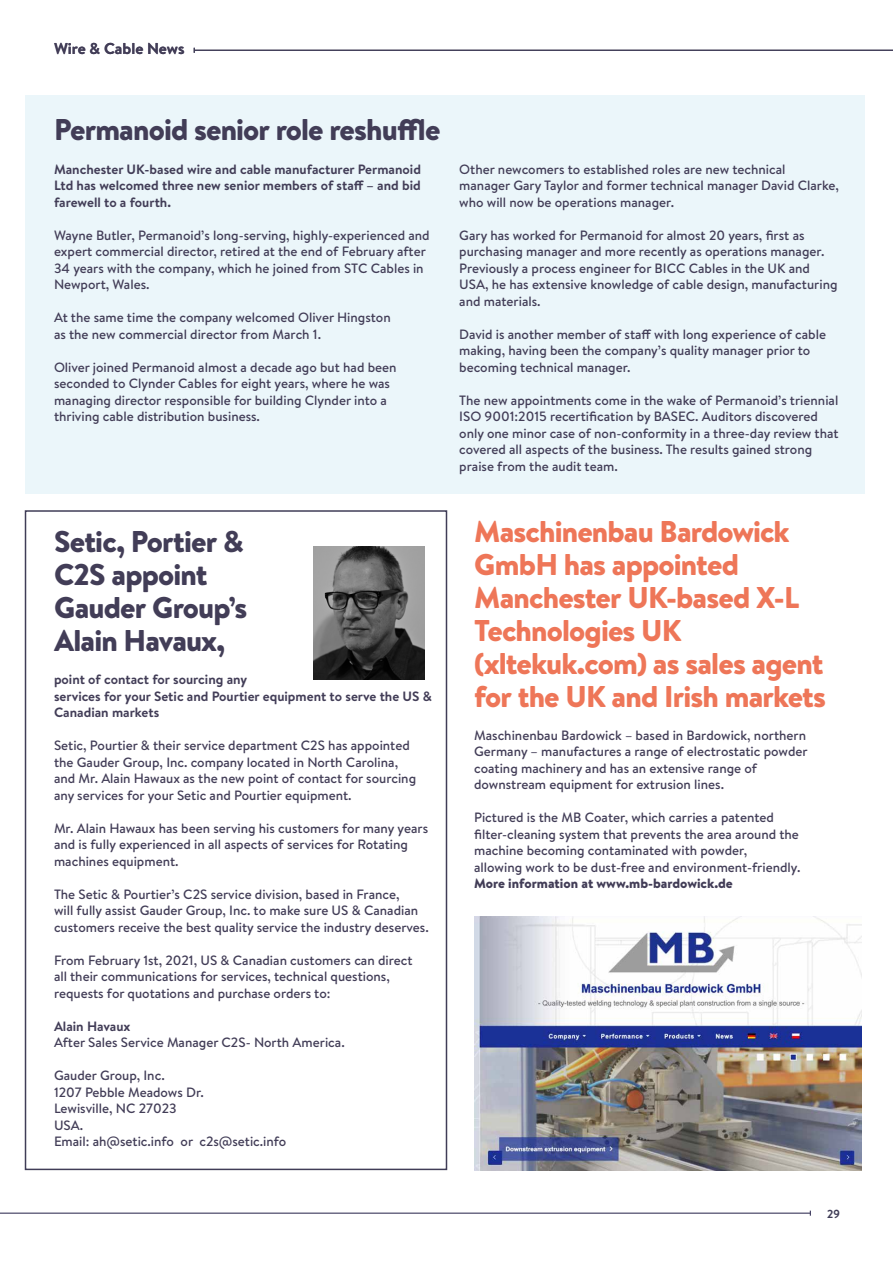
<style>
.page{position:relative;width:893px;height:1263px;background:#fff}
.page>*{position:absolute;margin:0;border:0;box-sizing:border-box;transform-origin:0 0}
.t1{font:900 30px/33px "Brandon Text";letter-spacing:-.03em;color:#ee7658}
.t2{font:900 30px/33px "Brandon Text";letter-spacing:-.03em;color:#423d57}
.t3{font:700 15.75px "Brandon Text";color:#423d57}
.t4{font:500 13.5px/16.5px "Brandon Text";color:#423d57}
.t5{font:700 13.5px/16.5px "Brandon Text";color:#423d57}
.t6{font:900 13.5px "Brandon Text";color:#423d57}
.t7{font:700 12px "Brandon Grotesque";color:#403d57}
</style>
<div class="page">
<div style="left:26px;top:96px;width:839px;height:398px;background:#ebf6fa"></div>
<img style="left:314px;top:546px;width:110px;height:133px">
<hr style="left:194px;top:50px;width:699px;height:1px;background:#403d57">
<hr style="left:0;top:1212px;width:810px;height:2px;background:#3b385c">
<div style="left:25px;top:510px;width:422px;height:660px;border:2px solid #403d57"></div>
<img style="left:474px;top:916px;width:388px;height:254px">
<p class="t3" style="left:54px;top:38px;width:132px">Wire &amp; Cable News</p>
<h1 class="t2" style="left:54px;top:113px;width:388px">Permanoid senior role reshuffle</h1>
<p class="t5" style="left:54px;top:161px;width:368px;text-align:justify">Manchester UK-based wire and cable manufacturer Permanoid Ltd has welcomed three new senior members of staff – and bid farewell to a fourth.</p>
<p class="t4" style="left:54px;top:227px;width:377px">Wayne Butler, Permanoid’s long-serving, highly-experienced and expert commercial director, retired at the end of February after 34 years with the company, which he joined from STC Cables in Newport, Wales.</p>
<p class="t4" style="left:54px;top:309px;width:338px">At the same time the company welcomed Oliver Hingston as the new commercial director from March 1.</p>
<p class="t4" style="left:54px;top:359px;width:344px">Oliver joined Permanoid almost a decade ago but had been seconded to Clynder Cables for eight years, where he was managing director responsible for building Clynder into a thriving cable distribution business.</p>
<h1 class="t2" style="left:54px;top:525px;width:195px">Setic, Portier &amp;<br>C2S appoint<br>Gauder Group’s<br>Alain Havaux,</h1>
<p class="t5" style="left:54px;top:671px;width:379px">point of contact for sourcing any<br>services for your Setic and Pourtier equipment to serve the US &amp;<br>Canadian markets</p>
<p class="t4" style="left:54px;top:737px;width:364px">Setic, Pourtier &amp; their service department C2S has appointed the Gauder Group, Inc. company located in North Carolina, and Mr. Alain Hawaux as the new point of contact for sourcing any services for your Setic and Pourtier equipment.</p>
<p class="t4" style="left:54px;top:819px;width:376px">Mr. Alain Hawaux has been serving his customers for many years and is fully experienced in all aspects of services for Rotating machines equipment.</p>
<p class="t4" style="left:54px;top:885px;width:376px">The Setic &amp; Pourtier’s C2S service division, based in France,<br>will fully assist Gauder Group, Inc. to make sure US &amp; Canadian customers receive the best quality service the industry deserves.</p>
<p class="t4" style="left:54px;top:951px;width:360px">From February 1st, 2021, US &amp; Canadian customers can direct all their communications for services, technical questions, requests for quotations and purchase orders to:</p>
<p class="t5" style="left:54px;top:1017px;width:78px">Alain Havaux</p>
<p class="t4" style="left:54px;top:1034px;width:292px">After Sales Service Manager C2S- North America.</p>
<p class="t4" style="left:54px;top:1067px;width:234px">Gauder Group, Inc.<br>1207 Pebble Meadows Dr.<br>Lewisville, NC 27023<br>USA.<br>Email: ah@setic.info or c2s@setic.info</p>
<p class="t4" style="left:459px;top:161px;width:381px">Other newcomers to established roles are new technical manager Gary Taylor and former technical manager David Clarke, who will now be operations manager.</p>
<p class="t4" style="left:459px;top:227px;width:380px">Gary has worked for Permanoid for almost 20 years, first as purchasing manager and more recently as operations manager.<br>Previously a process engineer for BICC Cables in the UK and USA, he has extensive knowledge of cable design, manufacturing and materials.</p>
<p class="t4" style="left:459px;top:325px;width:368px">David is another member of staff with long experience of cable making, having been the company’s quality manager prior to becoming technical manager.</p>
<p class="t4" style="left:459px;top:391px;width:381px">The new appointments come in the wake of Permanoid’s triennial ISO 9001:2015 recertification by BASEC. Auditors discovered only one minor case of non-conformity in a three-day review that covered all aspects of the business. The results gained strong praise from the audit team.</p>
<h1 class="t1" style="left:474px;top:514px;width:354px">Maschinenbau Bardowick<br>GmbH has appointed<br>Manchester UK-based X-L<br>Technologies UK (xltekuk.com) as sales agent for the UK and Irish markets</h1>
<p class="t4" style="left:474px;top:726px;width:335px">Maschinenbau Bardowick – based in Bardowick, northern Germany – manufactures a range of electrostatic powder coating machinery and has an extensive range of downstream equipment for extrusion lines.</p>
<p class="t4" style="left:474px;top:809px;width:328px">Pictured is the MB Coater, which carries a patented filter-cleaning system that prevents the area around the machine becoming contaminated with powder,<br>allowing work to be dust-free and environment-friendly.</p>
<p class="t6" style="left:474px;top:874px;width:260px">More information at www.mb-bardowick.de</p>
<p class="t7" style="left:827px;top:1205px;width:14px">29</p>
</div>
